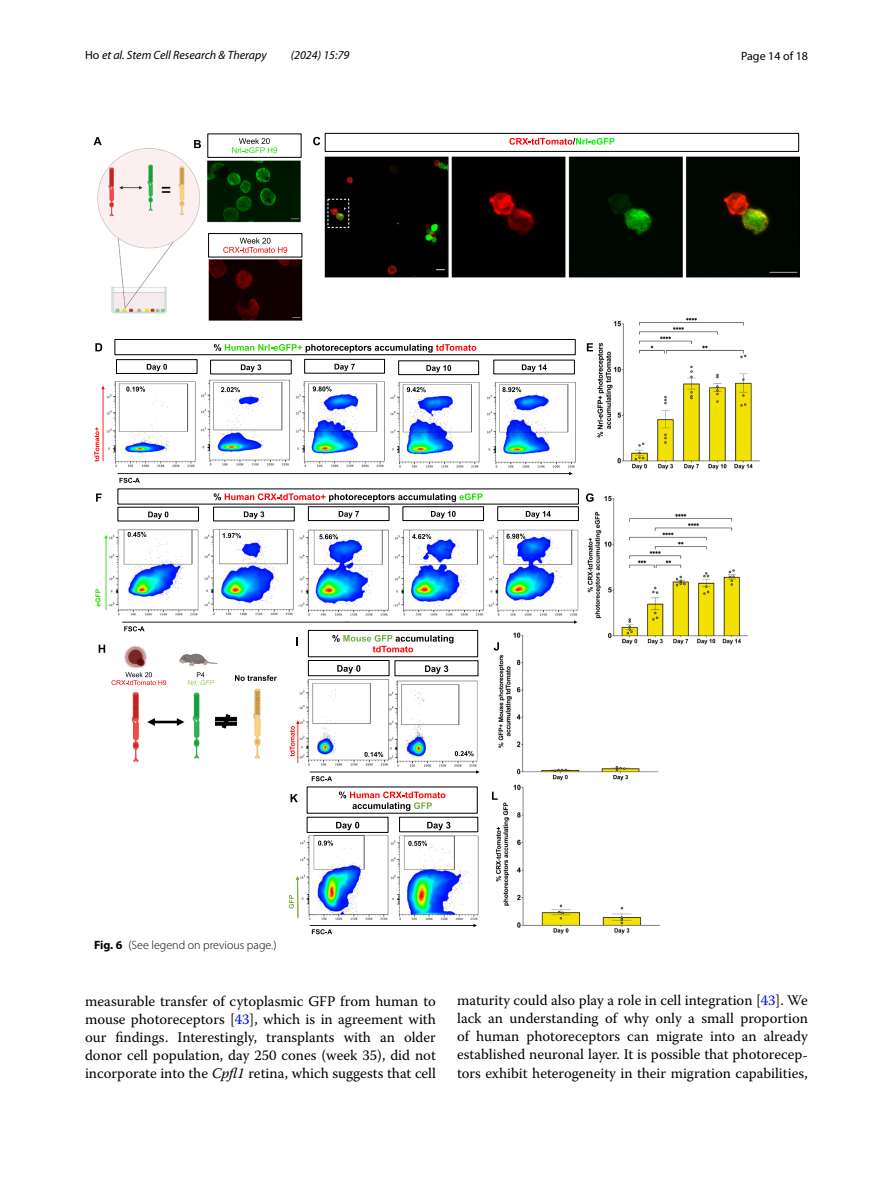
<style>
.page{position:relative;width:893px;height:1187px;background:#fff}
.page>*{position:absolute;margin:0;border:0;box-sizing:border-box;transform-origin:0 0}
.t1{font:14.7px/18px "Warnock Pro";color:#000;text-align:justify}
.t2{font:italic 12px "Myriad Pro";color:#000}
.t3{font:300 12px "Myriad Pro";color:#000}
.t4{font:12px "Myriad Pro";color:#000}
.s1{font-style:normal}
.s2{font-weight:700}
.s3{color:#00f}
.s4{font-style:italic}
</style>
<div class="page">
<img style="left:97px;top:148px;width:702px;height:785px">
<svg style="left:94px;top:137px;width:8px;height:8px"></svg>
<svg style="left:95px;top:343px;width:7px;height:8px"></svg>
<svg style="left:313px;top:137px;width:7px;height:8px"></svg>
<svg style="left:99px;top:644px;width:6px;height:8px"></svg>
<svg style="left:147px;top:718px;width:37px;height:7px"></svg>
<svg style="left:215px;top:713px;width:22px;height:15px"></svg>
<svg style="left:111px;top:672px;width:55px;height:13px"></svg>
<svg style="left:188px;top:672px;width:26px;height:13px"></svg>
<svg style="left:235px;top:675px;width:42px;height:6px"></svg>
<svg style="left:96px;top:493px;width:6px;height:8px"></svg>
<svg style="left:95px;top:535px;width:13px;height:75px"></svg>
<svg style="left:148px;top:511px;width:20px;height:8px"></svg>
<svg style="left:244px;top:511px;width:20px;height:8px"></svg>
<div style="left:308px;top:506px;width:81px;height:15px;border:1px solid #000"></div>
<svg style="left:339px;top:511px;width:20px;height:7px"></svg>
<div style="left:402px;top:506px;width:82px;height:15px;border:1px solid #000"></div>
<svg style="left:431px;top:511px;width:25px;height:7px"></svg>
<div style="left:497px;top:506px;width:82px;height:15px;border:1px solid #000"></div>
<svg style="left:526px;top:511px;width:25px;height:7px"></svg>
<svg style="left:214px;top:493px;width:269px;height:9px"></svg>
<svg style="left:128px;top:532px;width:18px;height:5px"></svg>
<svg style="left:222px;top:533px;width:19px;height:5px"></svg>
<svg style="left:319px;top:534px;width:19px;height:5px"></svg>
<svg style="left:412px;top:534px;width:19px;height:5px"></svg>
<svg style="left:506px;top:533px;width:19px;height:6px"></svg>
<svg style="left:118px;top:472px;width:455px;height:11px"></svg>
<svg style="left:94px;top:386px;width:11px;height:75px"></svg>
<div style="left:116px;top:359px;width:82px;height:15px;border:1px solid #000"></div>
<svg style="left:147px;top:364px;width:20px;height:7px"></svg>
<svg style="left:241px;top:364px;width:20px;height:8px"></svg>
<div style="left:304px;top:359px;width:81px;height:14px;border:1px solid #000"></div>
<svg style="left:335px;top:364px;width:20px;height:7px"></svg>
<div style="left:398px;top:360px;width:81px;height:15px;border:1px solid #000"></div>
<svg style="left:426px;top:365px;width:25px;height:7px"></svg>
<svg style="left:522px;top:364px;width:25px;height:8px"></svg>
<div style="left:114px;top:339px;width:462px;height:16px;border:1px solid #000"></div>
<svg style="left:214px;top:344px;width:262px;height:8px"></svg>
<svg style="left:126px;top:386px;width:19px;height:5px"></svg>
<svg style="left:313px;top:386px;width:19px;height:5px"></svg>
<svg style="left:407px;top:387px;width:19px;height:5px"></svg>
<svg style="left:502px;top:387px;width:19px;height:5px"></svg>
<svg style="left:221px;top:387px;width:19px;height:5px"></svg>
<svg style="left:587px;top:343px;width:6px;height:8px"></svg>
<svg style="left:586px;top:493px;width:8px;height:9px"></svg>
<svg style="left:291px;top:794px;width:7px;height:8px"></svg>
<svg style="left:492px;top:791px;width:6px;height:8px"></svg>
<div style="left:208px;top:233px;width:94px;height:24px;border:1px solid #000"></div>
<svg style="left:223px;top:238px;width:64px;height:15px"></svg>
<div style="left:207px;top:133px;width:95px;height:25px;border:1px solid #000"></div>
<svg style="left:232px;top:138px;width:45px;height:15px"></svg>
<div style="left:325px;top:133px;width:474px;height:19px;border:1px solid #000"></div>
<svg style="left:509px;top:138px;width:105px;height:7px"></svg>
<svg style="left:194px;top:140px;width:7px;height:8px"></svg>
<svg style="left:310px;top:923px;width:167px;height:11px"></svg>
<svg style="left:289px;top:875px;width:10px;height:42px"></svg>
<svg style="left:336px;top:821px;width:23px;height:9px"></svg>
<svg style="left:427px;top:821px;width:23px;height:9px"></svg>
<svg style="left:339px;top:791px;width:106px;height:19px"></svg>
<svg style="left:318px;top:840px;width:15px;height:5px"></svg>
<svg style="left:408px;top:840px;width:19px;height:5px"></svg>
<svg style="left:310px;top:770px;width:170px;height:11px"></svg>
<svg style="left:290px;top:720px;width:10px;height:43px"></svg>
<div style="left:308px;top:660px;width:81px;height:16px;border:1px solid #000"></div>
<svg style="left:337px;top:665px;width:23px;height:8px"></svg>
<svg style="left:425px;top:665px;width:23px;height:8px"></svg>
<svg style="left:122px;top:620px;width:455px;height:32px"></svg>
<svg style="left:364px;top:751px;width:19px;height:6px"></svg>
<svg style="left:455px;top:751px;width:19px;height:5px"></svg>
<p class="t2" style="left:85px;top:48px;width:183px"><span class="s1">Ho</span> et al. Stem Cell Research &amp; Therapy</p>
<p class="t2" style="left:291px;top:48px;width:60px">(2024) 15:79</p>
<p class="t4" style="left:741px;top:48px;width:68px">Page 14 of 18</p>
<p class="t3" style="left:94px;top:938px;width:184px"><span class="s2">Fig. 6</span> (See legend on previous page.)</p>
<p class="t1" style="left:85px;top:991px;width:352px">measurable transfer of cytoplasmic GFP from human to mouse photoreceptors [<span class="s3">43</span>], which is in agreement with our findings. Interestingly, transplants with an older donor cell population, day 250 cones (week 35), did not incorporate into the <span class="s4">Cpfl1</span> retina, which suggests that cell</p>
<p class="t1" style="left:457px;top:991px;width:352px">maturity could also play a role in cell integration [<span class="s3">43</span>]. We lack an understanding of why only a small proportion of human photoreceptors can migrate into an already established neuronal layer. It is possible that photorecep&shy;tors exhibit heterogeneity in their migration capabilities,</p>
</div>
